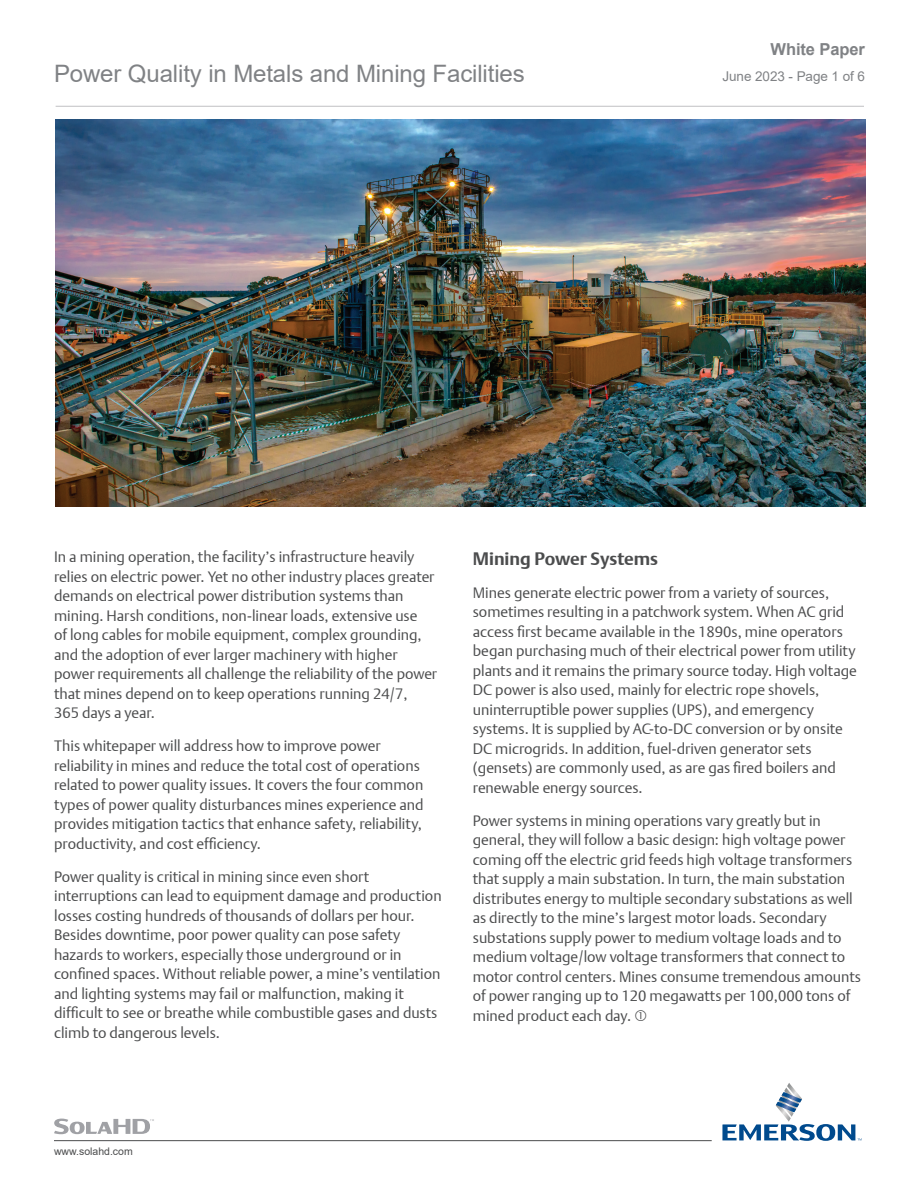
<style>
.page{position:relative;width:918px;height:1188px;background:#fff}
.page>*{position:absolute;margin:0;border:0;box-sizing:border-box;transform-origin:0 0}
.t1{font:24px "Arial";letter-spacing:-.005em;color:#808285}
.t2{font:700 18px "DTL Argo T";color:#4b4c4d}
.t3{font:700 16.5px "Arial";letter-spacing:-.005em;color:#808285}
.t4{font:15px/19.5px "DTL Argo T Light";color:#4b4c4d}
.t5{font:13.5px "Arial";letter-spacing:-.005em;color:#808285}
.t6{font:10.5px "Arial";color:#4b4c4d}
</style>
<div class="page">
<hr style="left:56px;top:106px;width:808px;height:1px;background:#c7c8ca">
<svg style="left:722px;top:1083px;width:140px;height:58px"></svg>
<hr style="left:54px;top:1140px;width:658px;height:1px;background:#4b4c4d">
<svg style="left:54px;top:1119px;width:100px;height:15px"></svg>
<img style="left:56px;top:119px;width:810px;height:388px">
<h1 class="t1" style="left:54px;top:57px;width:472px">Power Quality in Metals and Mining Facilities</h1>
<p class="t3" style="left:771px;top:38px;width:96px">White Paper</p>
<p class="t5" style="left:722px;top:67px;width:144px">June 2023 - Page 1 of 6</p>
<p class="t4" style="left:54px;top:547px;width:385px">In a mining operation, the facility’s infrastructure heavily relies on electric power. Yet no other industry places greater demands on electrical power distribution systems than mining. Harsh conditions, non-linear loads, extensive use<br>of long cables for mobile equipment, complex grounding, and the adoption of ever larger machinery with higher power requirements all challenge the reliability of the power that mines depend on to keep operations running 24/7,<br>365 days a year.</p>
<p class="t4" style="left:54px;top:736px;width:371px">This whitepaper will address how to improve power reliability in mines and reduce the total cost of operations related to power quality issues. It covers the four common types of power quality disturbances mines experience and provides mitigation tactics that enhance safety, reliability, productivity, and cost efficiency.</p>
<p class="t4" style="left:54px;top:867px;width:389px">Power quality is critical in mining since even short interruptions can lead to equipment damage and production losses costing hundreds of thousands of dollars per hour.<br>Besides downtime, poor power quality can pose safety hazards to workers, especially those underground or in confined spaces. Without reliable power, a mine’s ventilation and lighting systems may fail or malfunction, making it difficult to see or breathe while combustible gases and dusts climb to dangerous levels.</p>
<p class="t2" style="left:473px;top:548px;width:187px">Mining Power Systems</p>
<p class="t4" style="left:473px;top:582px;width:386px">Mines generate electric power from a variety of sources, sometimes resulting in a patchwork system. When AC grid access first became available in the 1890s, mine operators began purchasing much of their electrical power from utility plants and it remains the primary source today. High voltage DC power is also used, mainly for electric rope shovels, uninterruptible power supplies (UPS), and emergency systems. It is supplied by AC-to-DC conversion or by onsite DC microgrids. In addition, fuel-driven generator sets (gensets) are commonly used, as are gas fired boilers and renewable energy sources.</p>
<p class="t4" style="left:473px;top:810px;width:390px">Power systems in mining operations vary greatly but in general, they will follow a basic design: high voltage power coming off the electric grid feeds high voltage transformers that supply a main substation. In turn, the main substation distributes energy to multiple secondary substations as well as directly to the mine’s largest motor loads. Secondary substations supply power to medium voltage loads and to medium voltage/low voltage transformers that connect to motor control centers. Mines consume tremendous amounts of power ranging up to 120 megawatts per 100,000 tons of mined product each day.</p>
<p class="t6" style="left:54px;top:1144px;width:80px">www.solahd.com</p>
</div>
